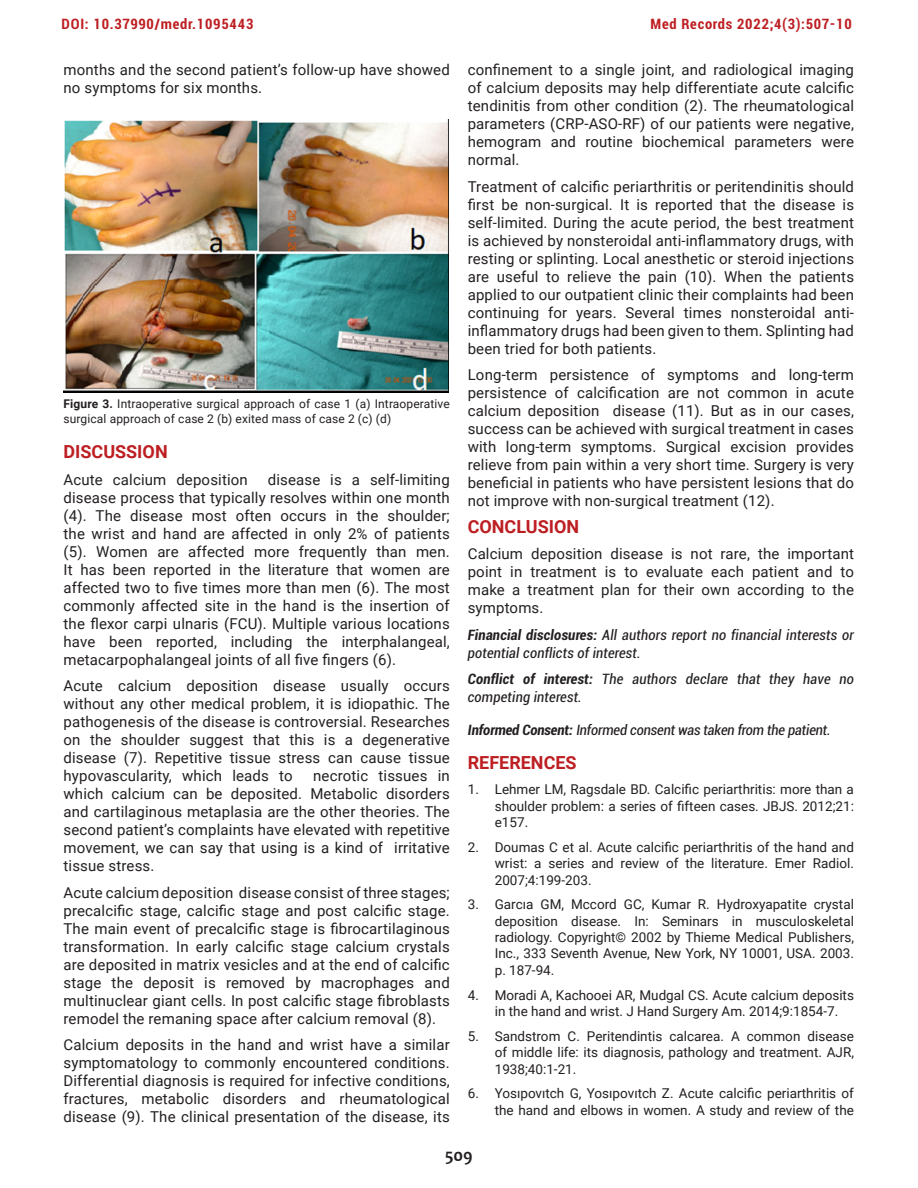
<style>
.page{position:relative;width:918px;height:1188px;background:#fff}
.page>*{position:absolute;margin:0;border:0;box-sizing:border-box;transform-origin:0 0}
.yan_başlık{font:700 18px "Roboto";color:#bd1e22}
.t1{font:700 18px "Candara";color:#231f20}
.t2{font:15px/18px "Roboto";letter-spacing:.01em;color:#231f20;text-align:justify}
.t3{font:italic condensed 15px/18px "Roboto";letter-spacing:.01em;color:#231f20}
.t4{font:italic condensed 15px "Roboto";letter-spacing:-.01em;color:#231f20}
.t5{font:700 condensed 15px "Roboto";letter-spacing:.05em;color:#bd1e22}
.t6{font:13.5px/16.4px "Roboto";color:#231f20;text-align:justify}
.t7{font:12px/15px "Roboto";letter-spacing:.01em;color:#231f20}
.s1{font-weight:700}
</style>
<div class="page">
<img style="left:64px;top:120px;width:385px;height:272px">
<p class="t5" style="left:62px;top:14px;width:193px">DOI: 10.37990/medr.1095443</p>
<p class="t5" style="left:651px;top:14px;width:203px">Med Records 2022;4(3):507-10</p>
<p class="t2" style="left:64px;top:60px;width:388px">months and the second patient’s follow-up have showed no symptoms for six months.</p>
<p class="t2" style="left:468px;top:60px;width:388px">confinement to a single joint, and radiological imaging of calcium deposits may help differentiate acute calcific tendinitis from other condition (2). The rheumatological parameters (CRP-ASO-RF) of our patients were negative, hemogram and routine biochemical parameters were normal.</p>
<p class="t2" style="left:468px;top:177px;width:388px">Treatment of calcific periarthritis or peritendinitis should first be non-surgical. It is reported that the disease is self-limited. During the acute period, the best treatment is achieved by nonsteroidal anti-inflammatory drugs, with resting or splinting. Local anesthetic or steroid injections are useful to relieve the pain (10). When the patients applied to our outpatient clinic their complaints had been continuing for years. Several times nonsteroidal anti&shy;inflammatory drugs had been given to them. Splinting had been tried for both patients.</p>
<p class="t2" style="left:468px;top:365px;width:388px">Long-term persistence of symptoms and long-term persistence of calcification are not common in acute calcium deposition disease (11). But as in our cases, success can be achieved with surgical treatment in cases with long-term symptoms. Surgical excision provides relieve from pain within a very short time. Surgery is very beneficial in patients who have persistent lesions that do not improve with non-surgical treatment (12).</p>
<p class="yan_başlık" style="left:468px;top:514px;width:113px">CONCLUSION</p>
<p class="t2" style="left:468px;top:544px;width:388px">Calcium deposition disease is not rare, the important point in treatment is to evaluate each patient and to make a treatment plan for their own according to the symptoms.</p>
<p class="t3" style="left:468px;top:625px;width:388px"><span class="s1">Financial disclosures:</span> All authors report no financial interests or potential conflicts of interest.</p>
<p class="t3" style="left:468px;top:669px;width:388px"><span class="s1">Conflict of interest:</span> The authors declare that they have no competing interest.</p>
<p class="t4" style="left:468px;top:720px;width:365px"><span class="s1">Informed Consent:</span> Informed consent was taken from the patient.</p>
<p class="yan_başlık" style="left:468px;top:750px;width:110px">REFERENCES</p>
<p class="t6" style="left:495px;top:781px;width:361px;text-indent:-27px">1. Lehmer LM, Ragsdale BD. Calcific periarthritis: more than a shoulder problem: a series of fifteen cases. JBJS. 2012;21: e157.</p>
<p class="t6" style="left:495px;top:838px;width:361px;text-indent:-27px">2. Doumas C et al. Acute calcific periarthritis of the hand and wrist: a series and review of the literature. Emer Radiol.<br>2007;4:199-203.</p>
<p class="t6" style="left:495px;top:896px;width:361px;text-indent:-27px">3. Garcıa GM, Mccord GC, Kumar R. Hydroxyapatite crystal deposition disease. In: Seminars in musculoskeletal radiology. Copyright© 2002 by Thieme Medical Publishers, Inc., 333 Seventh Avenue, New York, NY 10001, USA. 2003. p. 187-94.</p>
<p class="t6" style="left:495px;top:986px;width:361px;text-indent:-27px">4. Moradi A, Kachooei AR, Mudgal CS. Acute calcium deposits in the hand and wrist. J Hand Surgery Am. 2014;9:1854-7.</p>
<p class="t6" style="left:495px;top:1027px;width:361px;text-indent:-27px">5. Sandstrom C. Peritendintis calcarea. A common disease of middle life: its diagnosis, pathology and treatment. AJR, 1938;40:1-21.</p>
<p class="t6" style="left:468px;top:1085px;width:388px;text-align:right">6. Yosıpovıtch G, Yosıpovıtch Z. Acute calcific periarthritis of the hand and elbows in women. A study and review of the</p>
<p class="t7" style="left:64px;top:396px;width:388px"><span class="s1">Figure 3.</span> Intraoperative surgical approach of case 1 (a) Intraoperative surgical approach of case 2 (b) exited mass of case 2 (c) (d)</p>
<p class="yan_başlık" style="left:64px;top:439px;width:106px">DISCUSSION</p>
<p class="t2" style="left:64px;top:470px;width:186px">Acute calcium deposition</p>
<p class="t2" style="left:64px;top:470px;width:388px;text-indent:204px">disease is a self-limiting disease process that typically resolves within one month (4). The disease most often occurs in the shoulder; the wrist and hand are affected in only 2% of patients (5). Women are affected more frequently than men.<br>It has been reported in the literature that women are affected two to five times more than men (6). The most commonly affected site in the hand is the insertion of the flexor carpi ulnaris (FCU). Multiple various locations have been reported, including the interphalangeal, metacarpophalangeal joints of all five fingers (6).</p>
<p class="t2" style="left:64px;top:676px;width:388px">Acute calcium deposition disease usually occurs without any other medical problem, it is idiopathic. The pathogenesis of the disease is controversial. Researches on the shoulder suggest that this is a degenerative disease (7). Repetitive tissue stress can cause tissue hypovascularity, which leads to</p>
<p class="t2" style="left:64px;top:766px;width:388px;text-indent:250px">necrotic tissues in which calcium can be deposited. Metabolic disorders and cartilaginous metaplasia are the other theories. The second patient’s complaints have elevated with repetitive movement, we can say that using is a kind of irritative tissue stress.</p>
<p class="t2" style="left:64px;top:883px;width:388px">Acute calcium deposition disease consist of three stages; precalcific stage, calcific stage and post calcific stage.<br>The main event of precalcific stage is fibrocartilaginous transformation. In early calcific stage calcium crystals are deposited in matrix vesicles and at the end of calcific stage the deposit is removed by macrophages and multinuclear giant cells. In post calcific stage fibroblasts remodel the remaning space after calcium removal (8).</p>
<p class="t2" style="left:64px;top:1035px;width:388px">Calcium deposits in the hand and wrist have a similar symptomatology to commonly encountered conditions.<br>Differential diagnosis is required for infective conditions, fractures, metabolic disorders and rheumatological disease (9). The clinical presentation of the disease, its</p>
<p class="t1" style="left:445px;top:1143px;width:29px">509</p>
</div>
